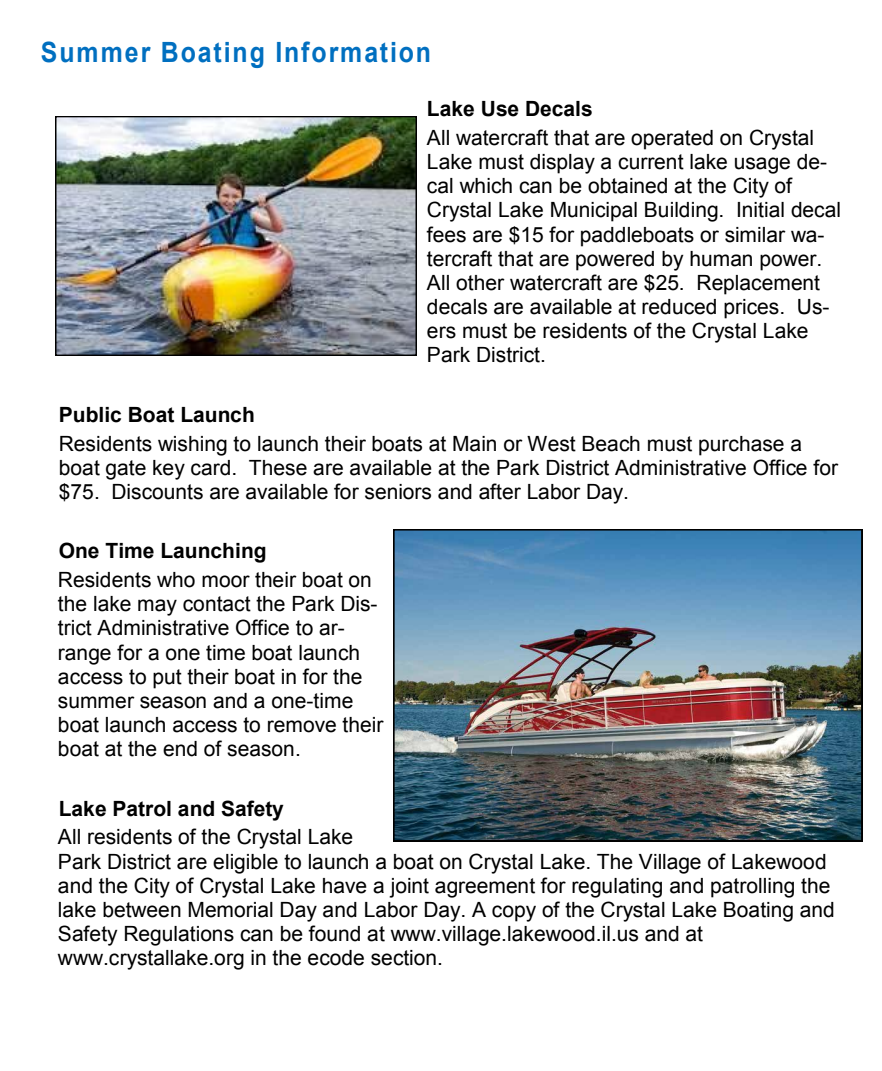
<style>
.page{position:relative;width:882px;height:1071px;background:#fff}
.page>*{position:absolute;margin:0;border:0;box-sizing:border-box;transform-origin:0 0}
.t1{font:700 28px "Arial";letter-spacing:.08em;color:#006fc0;scale:.89 1}
.t2{font:21px/24.2px "Arial";color:#000}
.t3{font:700 21px "Arial";color:#000}
</style>
<div class="page">
<img style="left:393px;top:529px;width:469px;height:312px">
<img style="left:55px;top:116px;width:362px;height:240px">
<h1 class="t1" style="left:41px;top:33px;width:440px">Summer Boating Information</h1>
<p class="t3" style="left:427px;top:95px;width:167px">Lake Use Decals</p>
<p class="t2" style="left:427px;top:126px;width:416px">All watercraft that are operated on Crystal Lake must display a current lake usage de&shy;cal which can be obtained at the City of Crystal Lake Municipal Building. Initial decal fees are $15 for paddleboats or similar wa&shy;tercraft that are powered by human power.<br>All other watercraft are $25. Replacement decals are available at reduced prices. Us&shy;ers must be residents of the Crystal Lake Park District.</p>
<p class="t3" style="left:59px;top:400px;width:198px">Public Boat Launch</p>
<p class="t2" style="left:59px;top:431px;width:781px">Residents wishing to launch their boats at Main or West Beach must purchase a boat gate key card. These are available at the Park District Administrative Office for $75. Discounts are available for seniors and after Labor Day.</p>
<p class="t3" style="left:59px;top:537px;width:209px">One Time Launching</p>
<p class="t2" style="left:58px;top:568px;width:327px">Residents who moor their boat on the lake may contact the Park Dis&shy;trict Administrative Office to ar&shy;range for a one time boat launch access to put their boat in for the summer season and a one-time boat launch access to remove their boat at the end of season.</p>
<p class="t3" style="left:59px;top:794px;width:227px">Lake Patrol and Safety</p>
<p class="t2" style="left:58px;top:825px;width:779px">All residents of the Crystal Lake<br>Park District are eligible to launch a boat on Crystal Lake. The Village of Lakewood and the City of Crystal Lake have a joint agreement for regulating and patrolling the lake between Memorial Day and Labor Day. A copy of the Crystal Lake Boating and Safety Regulations can be found at www.village.lakewood.il.us and at www.crystallake.org in the ecode section.</p>
</div>
